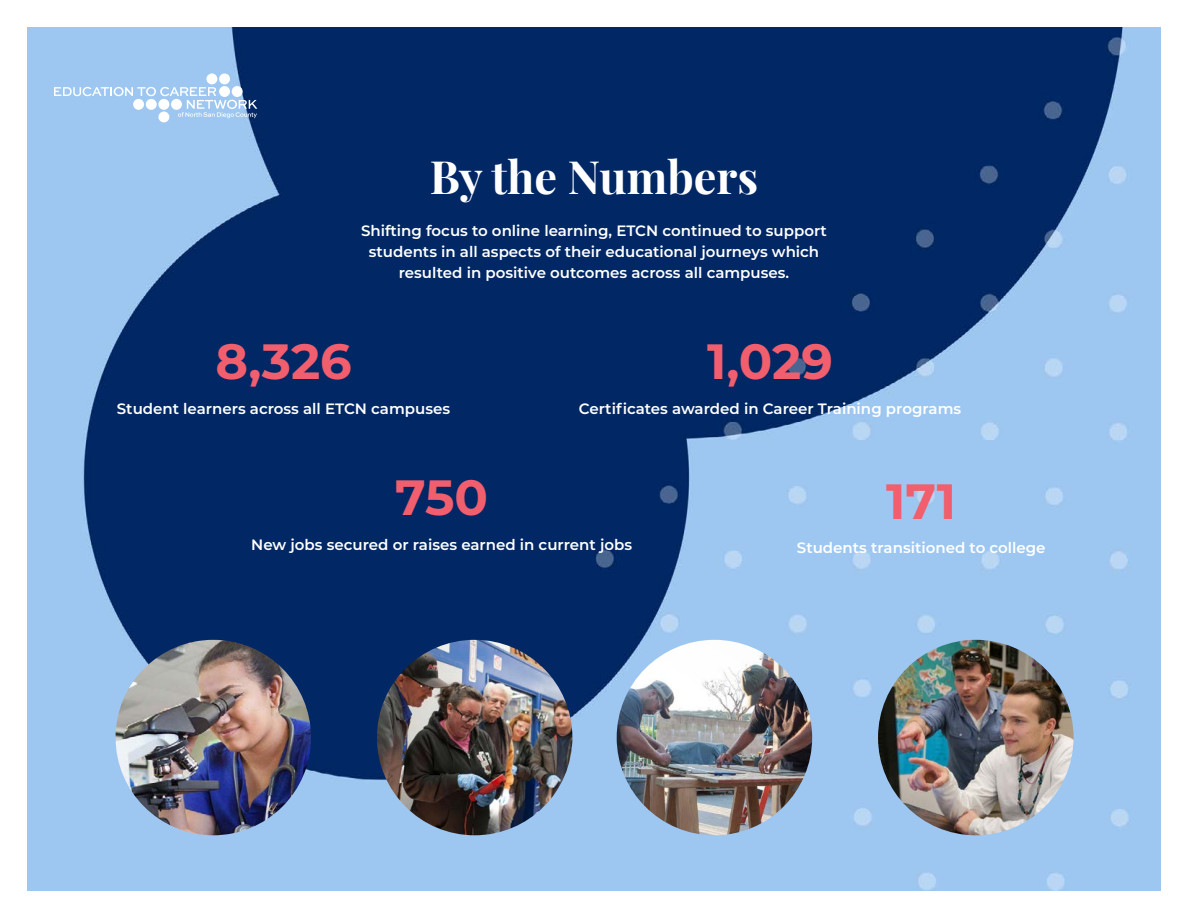
<style>
.page{position:relative;width:1188px;height:918px;background:#fff}
.page>*{position:absolute;margin:0;border:0;box-sizing:border-box;transform-origin:0 0}
.t1{font:700 49.5px "Montserrat";color:#f15e6e}
.t2{font:700 45px "Playfair Display";color:#fff}
.t3{font:600 15px/21px "Montserrat";color:#fff;text-align:center}
</style>
<div class="page">
<img style="left:27px;top:27px;width:1134px;height:864px">
<img style="left:116px;top:640px;width:195px;height:195px;border-radius:98px">
<img style="left:617px;top:640px;width:195px;height:195px;border-radius:98px">
<img style="left:377px;top:640px;width:195px;height:195px;border-radius:98px">
<img style="left:878px;top:640px;width:196px;height:195px;border-radius:98px">
<div style="left:158px;top:111px;width:11px;height:11px;background:#fff;border-radius:50%"></div>
<svg style="left:54px;top:87px;width:203px;height:31px;background:#aacaec"></svg>
<div style="left:206px;top:73px;width:11px;height:11px;background:#fff;border-radius:50%"></div>
<div style="left:219px;top:86px;width:11px;height:11px;background:#fff;border-radius:50%"></div>
<div style="left:219px;top:73px;width:11px;height:11px;background:#fff;border-radius:50%"></div>
<div style="left:232px;top:86px;width:11px;height:11px;background:#fff;border-radius:50%"></div>
<h2 class="t2" style="left:430px;top:142px;width:330px">By the Numbers</h2>
<p class="t3" style="left:361px;top:219px;width:467px">Shifting focus to online learning, ETCN continued to support students in all aspects of their educational journeys which resulted in positive outcomes across all campuses.</p>
<h1 class="t1" style="left:215px;top:326px;width:138px">8,326</h1>
<p class="t3" style="left:117px;top:397px;width:335px">Student learners across all ETCN campuses</p>
<h1 class="t1" style="left:707px;top:326px;width:127px">1,029</h1>
<p class="t3" style="left:579px;top:397px;width:384px">Certificates awarded in Career Training programs</p>
<h1 class="t1" style="left:395px;top:462px;width:94px">750</h1>
<p class="t3" style="left:251px;top:533px;width:382px">New jobs secured or raises earned in current jobs</p>
<h1 class="t1" style="left:886px;top:466px;width:71px">171</h1>
<p class="t3" style="left:797px;top:537px;width:250px">Students transitioned to college</p>
</div>
